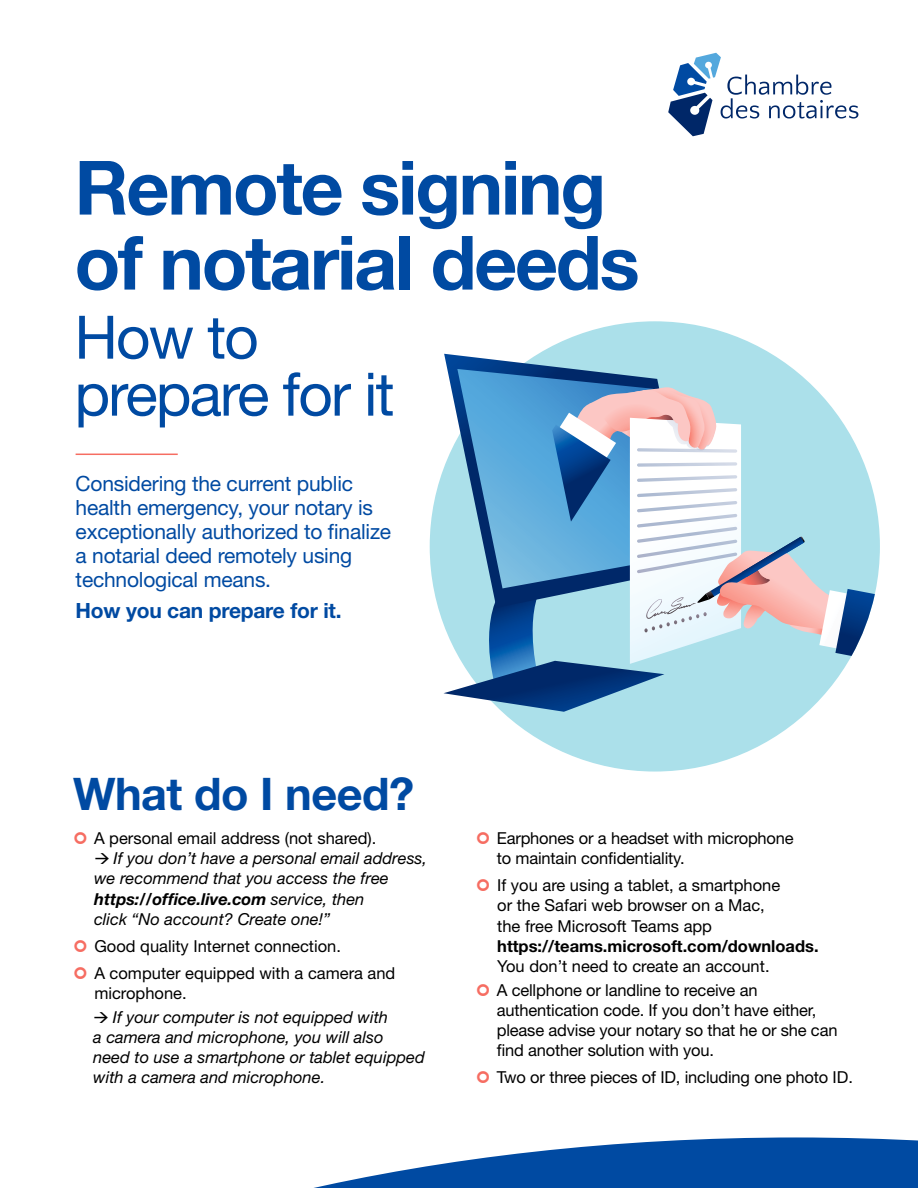
<style>
.page{position:relative;width:918px;height:1188px;background:#fff}
.page>*{position:absolute;margin:0;border:0;box-sizing:border-box;transform-origin:0 0}
.t1{font:700 75px/75px "Helvetica Neue";letter-spacing:-.03em;color:#004aa2}
.t2{font:60px/57px "Helvetica Neue";letter-spacing:-.03em;color:#004aa2}
.t3{font:700 45px "Helvetica Neue LT Std";letter-spacing:-.01em;color:#004aa2}
.t4{font:21px/24px "Helvetica Neue LT Std";letter-spacing:-.01em;color:#004aa2}
.t5{font:700 21px "Helvetica Neue LT Std";letter-spacing:-.01em;color:#004aa2}
.t6{font:16.5px/20.2px "Helvetica Neue LT Std";letter-spacing:-.01em;color:#000}
.t7{font:italic 16.5px/20.2px "Helvetica Neue LT Std";color:#000}
.t8{font:700 16.5px "Helvetica Neue LT Std";color:#000}
.s1{font-weight:700}
</style>
<div class="page">
<svg style="left:314px;top:1137px;width:604px;height:51px"></svg>
<svg style="left:668px;top:53px;width:190px;height:83px"></svg>
<hr style="left:76px;top:454px;width:102px;height:1px;background:#f66d62">
<div style="left:430px;top:321px;width:450px;height:451px;background:#abe0ea;border-radius:50%"></div>
<svg style="left:444px;top:354px;width:215px;height:33px"></svg>
<svg style="left:443px;top:387px;width:432px;height:325px"></svg>
<h1 class="t1" style="left:75px;top:152px;width:567px">Remote signing of notarial deeds</h1>
<h2 class="t2" style="left:75px;top:312px;width:321px">How to prepare for it</h2>
<p class="t4" style="left:76px;top:471px;width:317px">Considering the current public health emergency, your notary is exceptionally authorized to finalize a notarial deed remotely using technological means.</p>
<p class="t5" style="left:76px;top:597px;width:268px">How you can prepare for it.</p>
<h3 class="t3" style="left:73px;top:766px;width:343px">What do I need?</h3>
<p class="t6" style="left:94px;top:828px;width:284px">A personal email address (not shared).</p>
<p class="t7" style="left:94px;top:848px;width:335px">→ If you don’t have a personal email address, we recommend that you access the free <span class="s1">https://office.live.com</span> service, then<br>click “No account? Create one!”</p>
<p class="t6" style="left:94px;top:932px;width:303px;line-height:27px">Good quality Internet connection.<br>A computer equipped with a camera and</p>
<p class="t6" style="left:94px;top:983px;width:94px">microphone.</p>
<p class="t7" style="left:93px;top:1006px;width:333px">→ If your computer is not equipped with<br>a camera and microphone, you will also<br>need to use a smartphone or tablet equipped with a camera and microphone.</p>
<p class="t6" style="left:497px;top:828px;width:299px">Earphones or a headset with microphone to maintain confidentiality.</p>
<p class="t6" style="left:497px;top:875px;width:285px">If you are using a tablet, a smartphone or the Safari web browser on a Mac, the free Microsoft Teams app</p>
<p class="t8" style="left:497px;top:936px;width:323px">https://teams.microsoft.com/downloads.</p>
<p class="t6" style="left:497px;top:954px;width:274px;line-height:23.5px">You don’t need to create an account.<br>A cellphone or landline to receive an</p>
<p class="t6" style="left:497px;top:1000px;width:342px">authentication code. If you don’t have either, please advise your notary so that he or she can find another solution with you.</p>
<p class="t6" style="left:497px;top:1067px;width:358px">Two or three pieces of ID, including one photo ID.</p>
</div>
